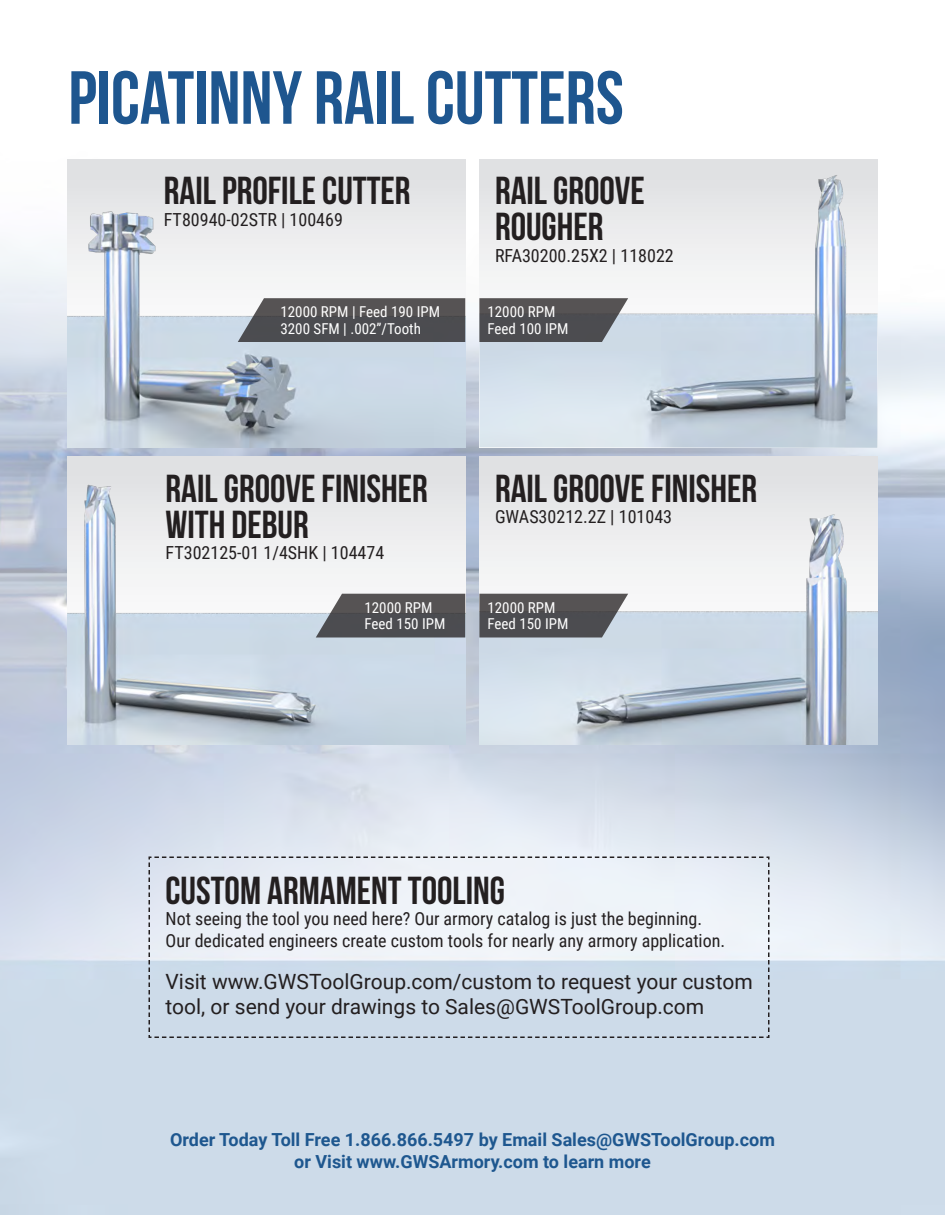
<style>
.page{position:relative;width:945px;height:1215px;background:#fff}
.page>*{position:absolute;margin:0;border:0;box-sizing:border-box;transform-origin:0 0}
.Tool_Title{font:75px "Bebas Neue";color:#1e568f}
.Tool_Name{font:39px/36px "Bebas Neue";color:#231f20}
.t1{font:21px/25.2px "Roboto";color:#231f20}
.t2{font:18px "Roboto Condensed";color:#231f20}
.t3{font:700 18px "Roboto";color:#1e578f}
.Tips{font:15px "Roboto Condensed";color:#fff}
</style>
<div class="page">
<div style="left:479px;top:456px;width:399px;height:288px;background:#e2e3e5"></div>
<div style="left:479px;top:160px;width:399px;height:287px;background:#e0e1e3"></div>
<div style="left:68px;top:456px;width:397px;height:289px;background:#e0e1e3"></div>
<div style="left:68px;top:160px;width:397px;height:287px;background:#e1e2e4"></div>
<img style="left:68px;top:484px;width:397px;height:261px">
<img style="left:479px;top:514px;width:399px;height:231px">
<img style="left:479px;top:175px;width:399px;height:273px">
<img style="left:68px;top:211px;width:397px;height:236px">
<svg style="left:238px;top:298px;width:227px;height:44px;background:#58585b"></svg>
<svg style="left:479px;top:298px;width:149px;height:44px;background:#5b5b5f"></svg>
<svg style="left:316px;top:594px;width:149px;height:43px;background:#5d5c5f"></svg>
<svg style="left:479px;top:594px;width:149px;height:44px;background:#5d5d60"></svg>
<svg style="left:148px;top:856px;width:622px;height:183px"></svg>
<p class="Tool_Title" style="left:68px;top:57px;width:557px">PICATINNY RAIL CUTTERS</p>
<p class="Tool_Name" style="left:164px;top:172px;width:248px">RAIL PROFILE CUTTER</p>
<p class="t2" style="left:164px;top:207px;width:181px">FT80940-02STR | 100469</p>
<p class="Tips" style="left:280px;top:301px;width:161px">12000 RPM | Feed 190 IPM</p>
<p class="Tips" style="left:280px;top:318px;width:142px">3200 SFM | .002”/Tooth</p>
<p class="Tool_Name" style="left:495px;top:172px;width:151px">RAIL GROOVE<br>ROUGHER</p>
<p class="t2" style="left:495px;top:243px;width:180px">RFA30200.25X2 | 118022</p>
<p class="Tips" style="left:488px;top:301px;width:70px">12000 RPM</p>
<p class="Tips" style="left:488px;top:318px;width:83px">Feed 100 IPM</p>
<p class="Tool_Name" style="left:166px;top:470px;width:264px">RAIL GROOVE FINISHER<br>WITH DEBUR</p>
<p class="t2" style="left:166px;top:540px;width:220px">FT302125-01 1/4SHK | 104474</p>
<p class="Tips" style="left:364px;top:597px;width:70px">12000 RPM</p>
<p class="Tips" style="left:364px;top:613px;width:83px">Feed 150 IPM</p>
<p class="Tool_Name" style="left:495px;top:470px;width:264px">RAIL GROOVE FINISHER</p>
<p class="t2" style="left:495px;top:504px;width:179px">GWAS30212.2Z | 101043</p>
<p class="Tips" style="left:488px;top:597px;width:70px">12000 RPM</p>
<p class="Tips" style="left:488px;top:613px;width:83px">Feed 150 IPM</p>
<p class="Tool_Name" style="left:166px;top:872px;width:341px">CUSTOM ARMAMENT TOOLING</p>
<p class="t2" style="left:166px;top:906px;width:538px">Not seeing the tool you need here? Our armory catalog is just the beginning.</p>
<p class="t2" style="left:166px;top:928px;width:561px">Our dedicated engineers create custom tools for nearly any armory application.</p>
<p class="t1" style="left:166px;top:968px;width:589px">Visit www.GWSToolGroup.com/custom to request your custom tool, or send your drawings to Sales@GWSToolGroup.com</p>
<p class="t3" style="left:170px;top:1127px;width:606px">Order Today Toll Free 1.866.866.5497 by Email Sales@GWSToolGroup.com</p>
<p class="t3" style="left:294px;top:1149px;width:358px">or Visit www.GWSArmory.com to learn more</p>
</div>
